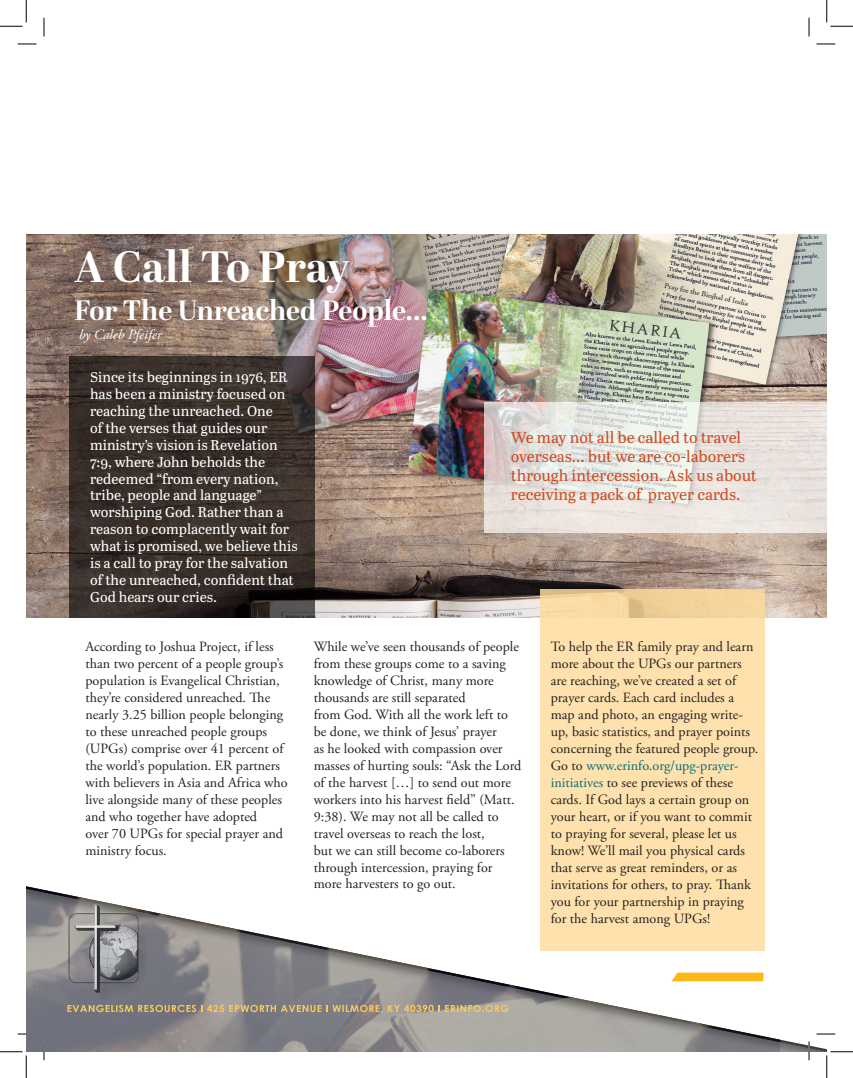
<style>
.page{position:relative;width:853px;height:1078px;background:#fff}
.page>*{position:absolute;margin:0;border:0;box-sizing:border-box;transform-origin:0 0}
.Smaller_Titles{font:700 43.75px "Abril Display";letter-spacing:-.005em;color:#fff}
.Smaller_Titles-2{font:700 28px "Abril Display";color:#fff}
.Body_Text{font:15.75px/19px "Abril Text";color:#cd4d26}
.Body_Text-2{font:14.12px/17px "Adobe Garamond Pro";color:#231f20}
.Body_Text-3{font:14.12px/17px "Abril Text";color:#fff}
.Body_Text-4{font:italic 14.12px "Adobe Garamond Pro";color:#fff}
.s1{color:#016f80}
</style>
<div class="page">
<img style="left:26px;top:235px;width:801px;height:383px">
<svg style="left:69px;top:356px;width:245px;height:262px;background:#372e29"></svg>
<svg style="left:485px;top:402px;width:342px;height:131px;background:#e7e3de"></svg>
<div style="left:540px;top:590px;width:224px;height:361px;background:#fee1ac"></div>
<svg style="left:26px;top:884px;width:801px;height:168px"></svg>
<svg style="left:67px;top:1005px;width:441px;height:8px;background:#b19d77"></svg>
<img style="left:61px;top:897px;width:84px;height:102px">
<div style="left:67px;top:903px;width:71px;height:88px;background:#fff;opacity:.75"></div>
<div style="left:68px;top:906px;width:72px;height:88px;background:#231f20;opacity:.75"></div>
<svg style="left:18px;top:43px;width:18px;height:2px"></svg>
<svg style="left:816px;top:43px;width:19px;height:2px"></svg>
<svg style="left:18px;top:1033px;width:18px;height:2px"></svg>
<svg style="left:816px;top:1033px;width:19px;height:2px"></svg>
<svg style="left:43px;top:18px;width:2px;height:18px"></svg>
<svg style="left:43px;top:1041px;width:2px;height:19px"></svg>
<svg style="left:808px;top:18px;width:2px;height:18px"></svg>
<svg style="left:808px;top:1041px;width:2px;height:19px"></svg>
<svg style="left:0;top:0;width:27px;height:27px"></svg>
<svg style="left:0;top:1051px;width:27px;height:27px"></svg>
<svg style="left:826px;top:0;width:27px;height:27px"></svg>
<svg style="left:826px;top:1051px;width:27px;height:27px"></svg>
<p class="Smaller_Titles" style="left:74px;top:237px;width:277px">A Call To Pray</p>
<p class="Smaller_Titles-2" style="left:74px;top:290px;width:355px">For The Unreached People...</p>
<p class="Body_Text-4" style="left:79px;top:326px;width:84px">by Caleb Pfeifer</p>
<p class="Body_Text-3" style="left:90px;top:368px;width:209px">Since its beginnings in 1976, ER has been a ministry focused on reaching the unreached. One<br>of the verses that guides our ministry’s vision is Revelation<br>7:9, where John beholds the redeemed “from every nation, tribe, people and language” worshiping God. Rather than a reason to complacently wait for what is promised, we believe this is a call to pray for the salvation of the unreached, confident that<br>God hears our cries.</p>
<p class="Body_Text" style="left:511px;top:428px;width:247px">We may not all be called to travel overseas... but we are co-laborers through intercession. Ask us about receiving a pack of prayer cards.</p>
<p class="Body_Text-2" style="left:85px;top:638px;width:204px">According to Joshua Project, if less than two percent of a people group’s population is Evangelical Christian, they’re considered unreached. The nearly 3.25 billion people belonging to these unreached people groups (UPGs) comprise over 41 percent of the world’s population. ER partners with believers in Asia and Africa who live alongside many of these peoples and who together have adopted<br>over 70 UPGs for special prayer and ministry focus.</p>
<p class="Body_Text-2" style="left:314px;top:638px;width:207px">While we’ve seen thousands of people from these groups come to a saving knowledge of Christ, many more thousands are still separated</p>
<p class="Body_Text-2" style="left:314px;top:706px;width:209px">from God. With all the work left to be done, we think of Jesus’ prayer<br>as he looked with compassion over masses of hurting souls: “Ask the Lord of the harvest […] to send out more workers into his harvest field” (Matt.<br>9:38). We may not all be called to travel overseas to reach the lost,<br>but we can still become co-laborers through intercession, praying for more harvesters to go out.</p>
<p class="Body_Text-2" style="left:551px;top:639px;width:209px">To help the ER family pray and learn more about the UPGs our partners are reaching, we’ve created a set of prayer cards. Each card includes a map and photo, an engaging write&shy;up, basic statistics, and prayer points concerning the featured people group.<br>Go to <span class="s1">www.erinfo.org/upg-prayer&shy;initiatives</span> to see previews of these cards. If God lays a certain group on your heart, or if you want to commit to praying for several, please let us know! We’ll mail you physical cards that serve as great reminders, or as invitations for others, to pray. Thank you for your partnership in praying for the harvest among UPGs!</p>
</div>
